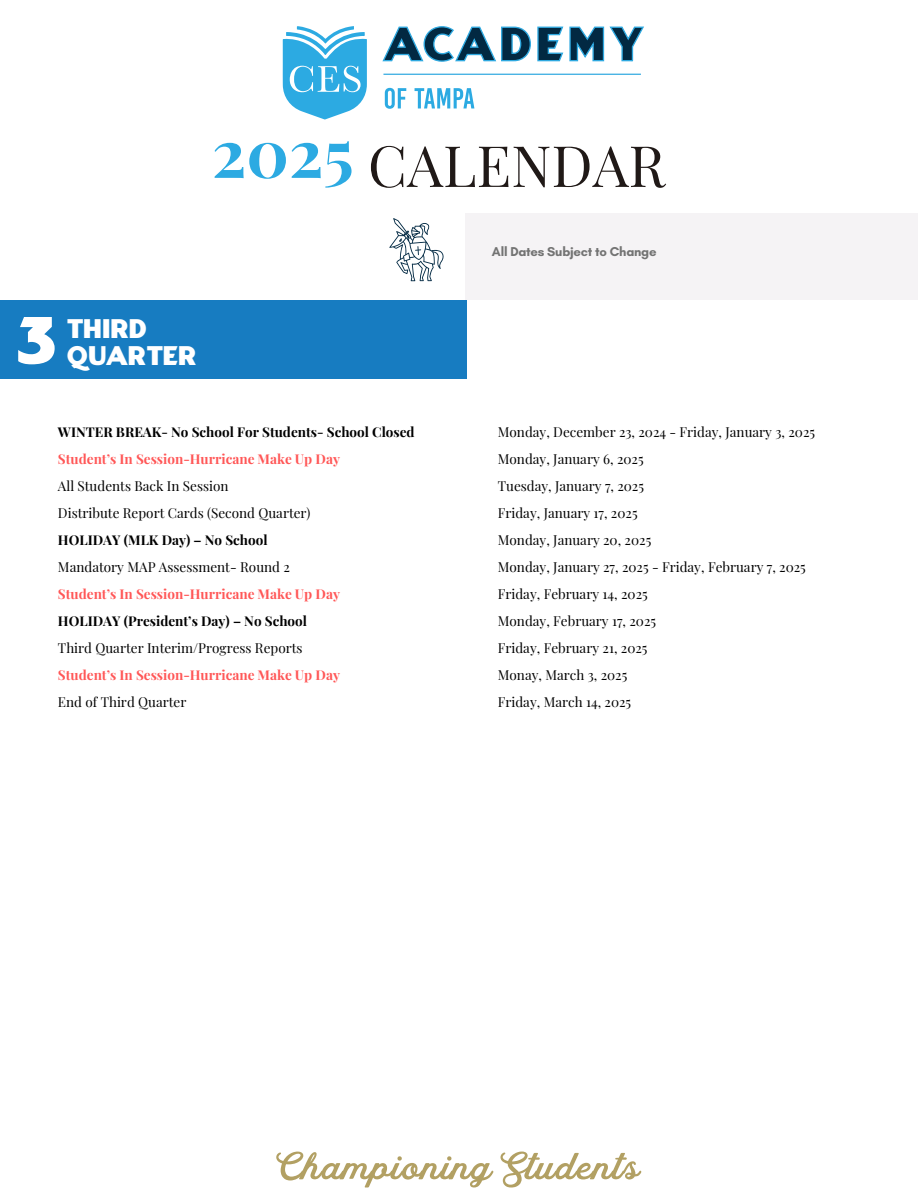
<style>
.page{position:relative;width:918px;height:1188px;background:#fff}
.page>*{position:absolute;margin:0;border:0;box-sizing:border-box;transform-origin:0 0}
.t1{font:700 66px "Playfair Display";color:#2caae2}
.t2{font:65.4px "Epilogue";color:#fff}
.t3{font:57px "Playfair Display";color:#201917}
.t4{font:27px/27px "Epilogue";color:#fff}
.t5{font:13.5px "Playfair Display";color:#000}
.t6{font:700 13.5px "Playfair Display";color:#ff5757}
.t7{font:700 13.5px "Playfair Display";color:#000}
.t8{font:700 13.05px "Glacial Indifference";letter-spacing:-.02em;color:#737373}
</style>
<div class="page">
<div style="left:0;top:300px;width:467px;height:79px;background:#177cc1"></div>
<div style="left:465px;top:214px;width:453px;height:86px;background:#f5f3f5"></div>
<svg style="left:389px;top:218px;width:55px;height:63px"></svg>
<svg style="left:276px;top:1152px;width:217px;height:36px"></svg>
<svg style="left:501px;top:1152px;width:140px;height:36px"></svg>
<svg style="left:283px;top:26px;width:84px;height:93px"></svg>
<svg style="left:382px;top:26px;width:262px;height:36px"></svg>
<svg style="left:385px;top:88px;width:21px;height:21px"></svg>
<svg style="left:415px;top:88px;width:59px;height:20px"></svg>
<hr style="left:383px;top:74px;width:258px;height:1px;background:#2fa9e0">
<p class="t1" style="left:212px;top:106px;width:143px">2025</p>
<p class="t3" style="left:368px;top:125px;width:299px">CALENDAR</p>
<p class="t2" style="left:16px;top:301px;width:42px">3</p>
<p class="t4" style="left:67px;top:316px;width:132px">THIRD<br>QUARTER</p>
<p class="t8" style="left:492px;top:243px;width:166px">All Dates Subject to Change</p>
<p class="t7" style="left:58px;top:422px;width:358px">WINTER BREAK- No School For Students- School Closed</p>
<h1 class="t5" style="left:498px;top:422px;width:319px">Monday, December 23, 2024 - Friday, January 3, 2025</h1>
<h2 class="t6" style="left:58px;top:449px;width:284px">Student’s In Session-Hurricane Make Up Day</h2>
<p class="t5" style="left:498px;top:449px;width:147px">Monday, January 6, 2025</p>
<p class="t5" style="left:58px;top:476px;width:172px">All Students Back In Session</p>
<p class="t5" style="left:498px;top:476px;width:148px">Tuesday, January 7, 2025</p>
<h3 class="t5" style="left:58px;top:503px;width:254px">Distribute Report Cards (Second Quarter)</h3>
<p class="t5" style="left:498px;top:503px;width:141px">Friday, January 17, 2025</p>
<p class="t7" style="left:58px;top:530px;width:211px">HOLIDAY (MLK Day) – No School</p>
<p class="t5" style="left:498px;top:530px;width:155px">Monday, January 20, 2025</p>
<p class="t5" style="left:58px;top:557px;width:233px">Mandatory MAP Assessment- Round 2</p>
<p class="t5" style="left:498px;top:557px;width:310px">Monday, January 27, 2025 - Friday, February 7, 2025</p>
<p class="t6" style="left:58px;top:584px;width:284px">Student’s In Session-Hurricane Make Up Day</p>
<p class="t5" style="left:498px;top:584px;width:151px">Friday, February 14, 2025</p>
<p class="t7" style="left:58px;top:611px;width:251px">HOLIDAY (President’s Day) – No School</p>
<p class="t5" style="left:498px;top:611px;width:160px">Monday, February 17, 2025</p>
<p class="t5" style="left:58px;top:638px;width:246px">Third Quarter Interim/Progress Reports</p>
<p class="t5" style="left:498px;top:638px;width:151px">Friday, February 21, 2025</p>
<p class="t6" style="left:58px;top:665px;width:284px">Student’s In Session-Hurricane Make Up Day</p>
<p class="t5" style="left:498px;top:665px;width:131px">Monay, March 3, 2025</p>
<p class="t5" style="left:58px;top:692px;width:130px">End of Third Quarter</p>
<p class="t5" style="left:498px;top:692px;width:135px">Friday, March 14, 2025</p>
</div>
